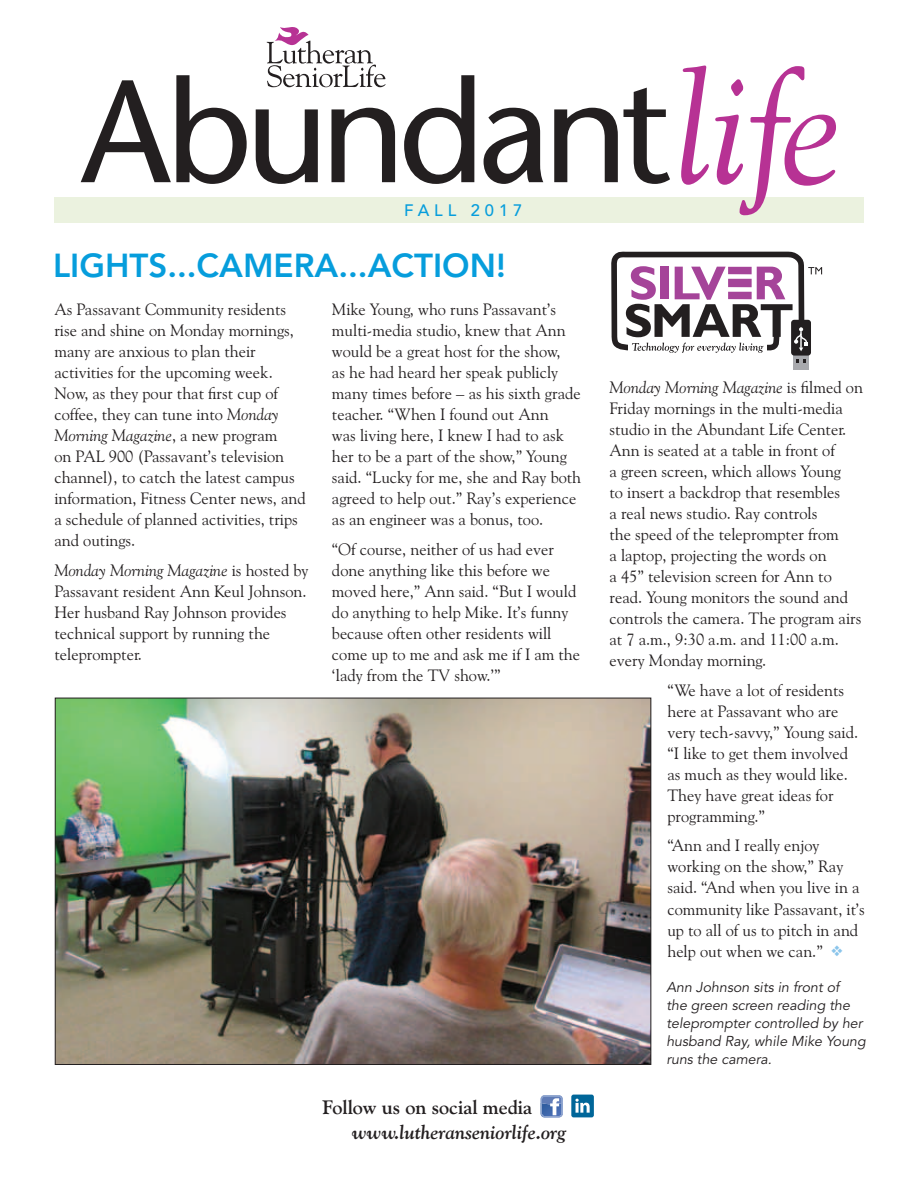
<style>
.page{position:relative;width:918px;height:1188px;background:#fff}
.page>*{position:absolute;margin:0;border:0;box-sizing:border-box;transform-origin:0 0}
.t1{font:145.5px "Stone Sans";letter-spacing:-.05em;color:#231f20}
.t2{font:800 33px "Avenir";color:#069ddc}
.t3{font:italic 700 19.5px "Goudy Old Style BT";color:#231f20}
.t4{font:700 19.5px "Goudy Old Style BT";color:#231f20}
.t5{font:16.5px/21px "Goudy Old Style BT";color:#231f20}
.t6{font:500 16.5px "Avenir";letter-spacing:.3em;color:#069ddc}
.t7{font:italic 14.25px/18px "Avenir";color:#231f20}
.s1{font-family:"Goudy Old Style BT";font-style:italic;font-size:159px;color:#b73294}
.s2{font-style:italic}
.s3{color:#8bc5eb}
</style>
<div class="page">
<div style="left:54px;top:197px;width:810px;height:26px;background:#ebf2df"></div>
<div style="left:571px;top:1095px;width:23px;height:22px;background:#069;border-radius:2px"></div>
<svg style="left:575px;top:1099px;width:15px;height:14px"></svg>
<svg style="left:541px;top:1095px;width:22px;height:23px"></svg>
<svg style="left:267px;top:27px;width:119px;height:60px"></svg>
<img style="left:57px;top:700px;width:592px;height:363px">
<div style="left:793px;top:355px;width:16px;height:15px;background:#a8a9ad"></div>
<svg style="left:611px;top:251px;width:211px;height:112px"></svg>
<h1 class="t1" style="left:81px;top:45px;width:763px">Abundant<span class="s1">life</span></h1>
<p class="t6" style="left:404px;top:201px;width:120px">FALL 2017</p>
<h2 class="t2" style="left:53px;top:246px;width:454px">LIGHTS...CAMERA...ACTION!</h2>
<p class="t5" style="left:54px;top:299px;width:253px">As Passavant Community residents rise and shine on Monday mornings, many are anxious to plan their activities for the upcoming week.<br>Now, as they pour that first cup of coffee, they can tune into <span class="s2">Monday<br>Morning Magazine</span>, a new program<br>on PAL 900 (Passavant’s television channel), to catch the latest campus information, Fitness Center news, and a schedule of planned activities, trips and outings.</p>
<p class="t5" style="left:54px;top:559px;width:256px"><span class="s2">Monday Morning Magazine</span> is hosted by<br>Passavant resident Ann Keul Johnson.<br>Her husband Ray Johnson provides technical support by running the teleprompter.</p>
<p class="t5" style="left:332px;top:299px;width:251px">Mike Young, who runs Passavant’s multi-media studio, knew that Ann would be a great host for the show,<br>as he had heard her speak publicly many times before – as his sixth grade teacher. “When I found out Ann<br>was living here, I knew I had to ask her to be a part of the show,” Young said. “Lucky for me, she and Ray both agreed to help out.” Ray’s experience as an engineer was a bonus, too.</p>
<p class="t5" style="left:332px;top:538px;width:250px">“Of course, neither of us had ever done anything like this before we moved here,” Ann said. “But I would do anything to help Mike. It’s funny because often other residents will come up to me and ask me if I am the ‘lady from the TV show.’”</p>
<p class="t4" style="left:322px;top:1095px;width:211px">Follow us on social media</p>
<p class="t3" style="left:352px;top:1120px;width:216px">www.lutheranseniorlife.org</p>
<p class="t5" style="left:610px;top:377px;width:255px"><span class="s2">Monday Morning Magazine</span> is filmed on Friday mornings in the multi-media studio in the Abundant Life Center.<br>Ann is seated at a table in front of<br>a green screen, which allows Young<br>to insert a backdrop that resembles<br>a real news studio. Ray controls<br>the speed of the teleprompter from<br>a laptop, projecting the words on<br>a 45” television screen for Ann to read. Young monitors the sound and controls the camera. The program airs at 7 a.m., 9:30 a.m. and 11:00 a.m. every Monday morning.</p>
<p class="t5" style="left:667px;top:679px;width:192px">“We have a lot of residents here at Passavant who are very tech-savvy,” Young said. “I like to get them involved as much as they would like.<br>They have great ideas for programming.”</p>
<p class="t5" style="left:667px;top:835px;width:199px">“Ann and I really enjoy working on the show,” Ray said. “And when you live in a community like Passavant, it’s up to all of us to pitch in and help out when we can.” <span class="s3">❖</span></p>
<p class="t7" style="left:666px;top:978px;width:201px">Ann Johnson sits in front of<br>the green screen reading the teleprompter controlled by her husband Ray, while Mike Young runs the camera.</p>
</div>
